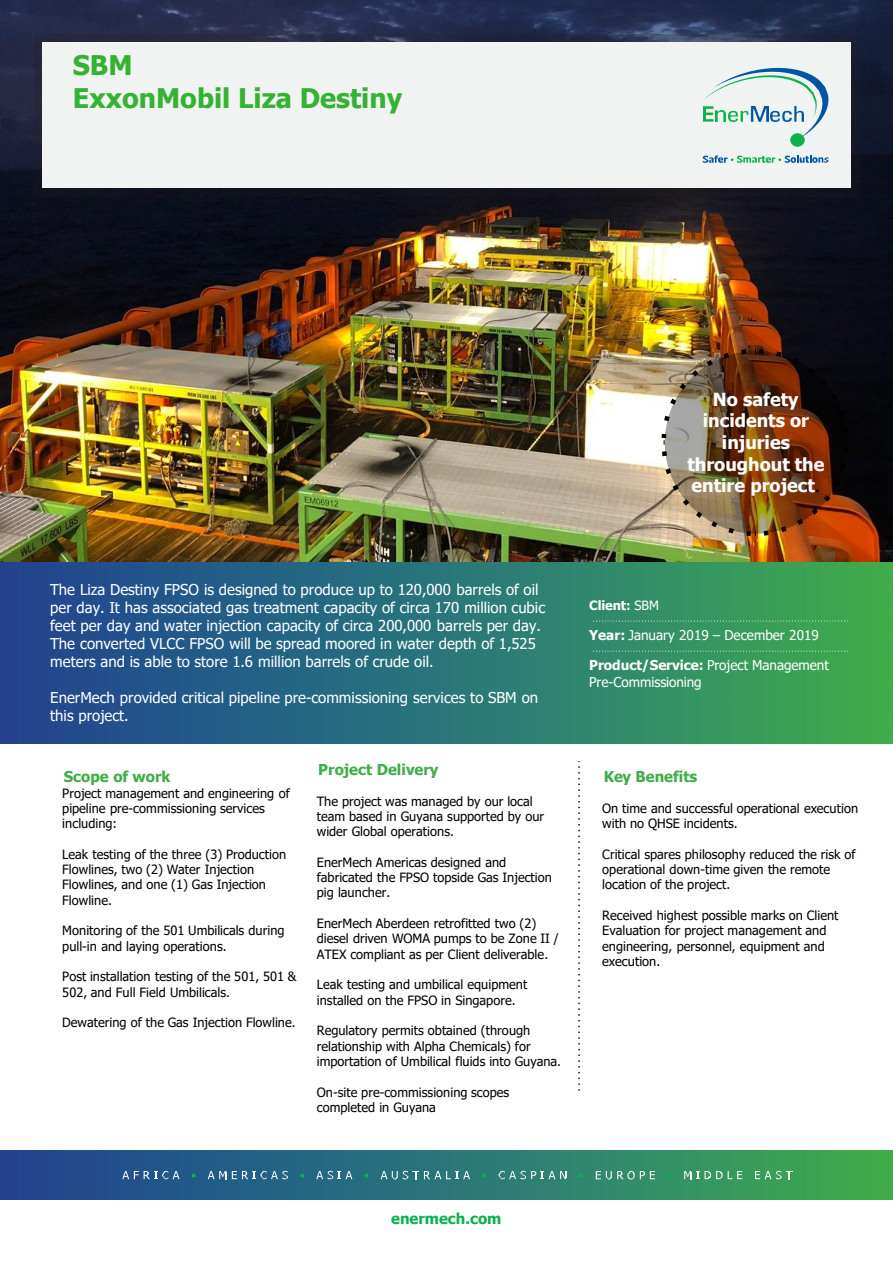
<style>
.page{position:relative;width:893px;height:1264px;background:#fff}
.page>*{position:absolute;margin:0;border:0;box-sizing:border-box;transform-origin:0 0}
.t1{font:700 27px "Tahoma";color:#34b233}
.t2{font:700 18px/21.6px "Tahoma";color:#fff;text-align:center}
.t3{font:15px/18px "Tahoma";color:#fff}
.t4{font:700 15px "Tahoma";color:#40ad49}
.t5{font:700 15px "Tahoma";color:#0ab14d}
.t6{font:13.5px "Tahoma";color:#fff}
.t7{font:12.75px/15.3px "Tahoma";color:#000}
.t8{font:700 12.75px "Tahoma";letter-spacing:-.005em;color:#fff}
.s1{font-weight:400;color:#000}
.s2{font-weight:400}
.s3{font-weight:700}
</style>
<div class="page">
<img style="left:0;top:0;width:892px;height:562px">
<img style="left:659px;top:346px;width:192px;height:192px">
<div style="left:34px;top:34px;width:825px;height:162px;background:#231f20;opacity:.25"></div>
<div style="left:42px;top:42px;width:808px;height:146px;background:#f1f2f2"></div>
<img style="left:0;top:562px;width:892px;height:181px">
<img style="left:0;top:1150px;width:892px;height:49px">
<svg style="left:684px;top:1170px;width:58px;height:8px"></svg>
<svg style="left:755px;top:1170px;width:37px;height:8px"></svg>
<svg style="left:667px;top:1173px;width:4px;height:4px"></svg>
<svg style="left:595px;top:1170px;width:16px;height:9px"></svg>
<svg style="left:617px;top:1170px;width:38px;height:9px"></svg>
<svg style="left:579px;top:1173px;width:3px;height:4px"></svg>
<svg style="left:498px;top:1170px;width:68px;height:8px"></svg>
<svg style="left:482px;top:1173px;width:4px;height:4px"></svg>
<svg style="left:380px;top:1170px;width:90px;height:9px"></svg>
<svg style="left:364px;top:1173px;width:4px;height:4px"></svg>
<svg style="left:316px;top:1170px;width:36px;height:8px"></svg>
<svg style="left:300px;top:1173px;width:4px;height:4px"></svg>
<svg style="left:208px;top:1170px;width:18px;height:8px"></svg>
<svg style="left:232px;top:1170px;width:56px;height:8px"></svg>
<svg style="left:192px;top:1173px;width:3px;height:4px"></svg>
<svg style="left:122px;top:1170px;width:57px;height:8px"></svg>
<svg style="left:578px;top:761px;width:1px;height:329px"></svg>
<svg style="left:593px;top:620px;width:255px;height:1px"></svg>
<svg style="left:593px;top:650px;width:255px;height:1px"></svg>
<svg style="left:703px;top:68px;width:125px;height:72px"></svg>
<img style="left:790px;top:133px;width:14px;height:14px">
<svg style="left:702px;top:155px;width:126px;height:8px"></svg>
<p class="t1" style="left:73px;top:46px;width:61px">SBM</p>
<p class="t1" style="left:73px;top:79px;width:331px">ExxonMobil Liza Destiny</p>
<p class="t2" style="left:687px;top:389px;width:139px">No safety incidents or injuries throughout the entire project<span class="s1">.</span></p>
<p class="t3" style="left:50px;top:581px;width:496px">The Liza Destiny FPSO is designed to produce up to 120,000 barrels of oil per day. It has associated gas treatment capacity of circa 170 million cubic feet per day and water injection capacity of circa 200,000 barrels per day.<br>The converted VLCC FPSO will be spread moored in water depth of 1,525 meters and is able to store 1.6 million barrels of crude oil.</p>
<p class="t3" style="left:50px;top:689px;width:489px">EnerMech provided critical pipeline pre-commissioning services to SBM on this project.</p>
<p class="t4" style="left:64px;top:765px;width:108px">Scope of work</p>
<p class="t7" style="left:62px;top:785px;width:229px">Project management and engineering of pipeline pre-commissioning services including:</p>
<p class="t7" style="left:62px;top:847px;width:225px">Leak testing of the three (3) Production<br>Flowlines, two (2) Water Injection<br>Flowlines, and one (1) Gas Injection<br>Flowline.</p>
<p class="t7" style="left:62px;top:923px;width:224px">Monitoring of the 501 Umbilicals during pull-in and laying operations.</p>
<p class="t7" style="left:62px;top:969px;width:235px">Post installation testing of the 501, 501 &amp;<br>502, and Full Field Umbilicals.</p>
<p class="t7" style="left:62px;top:1015px;width:235px">Dewatering of the Gas Injection Flowline.</p>
<p class="t4" style="left:318px;top:758px;width:122px">Project Delivery</p>
<p class="t7" style="left:317px;top:793px;width:229px">The project was managed by our local team based in Guyana supported by our wider Global operations.</p>
<p class="t7" style="left:317px;top:855px;width:237px">EnerMech Americas designed and fabricated the FPSO topside Gas Injection pig launcher.</p>
<p class="t7" style="left:317px;top:916px;width:243px">EnerMech Aberdeen retrofitted two (2) diesel driven WOMA pumps to be Zone II /<br>ATEX compliant as per Client deliverable.</p>
<p class="t7" style="left:317px;top:977px;width:212px">Leak testing and umbilical equipment installed on the FPSO in Singapore.</p>
<p class="t7" style="left:317px;top:1023px;width:246px">Regulatory permits obtained (through relationship with Alpha Chemicals) for importation of Umbilical fluids into Guyana.</p>
<p class="t7" style="left:317px;top:1084px;width:194px">On-site pre-commissioning scopes completed in Guyana</p>
<p class="t8" style="left:589px;top:596px;width:71px">Client: <span class="s2">SBM</span></p>
<p class="t6" style="left:589px;top:626px;width:231px"><span class="s3">Year:</span> January 2019 – December 2019</p>
<p class="t6" style="left:589px;top:655px;width:241px"><span class="s3">Product/Service:</span> Project Management</p>
<p class="t6" style="left:589px;top:673px;width:114px">Pre-Commissioning</p>
<p class="t4" style="left:603px;top:765px;width:95px">Key Benefits</p>
<p class="t7" style="left:602px;top:801px;width:257px">On time and successful operational execution with no QHSE incidents.</p>
<p class="t7" style="left:602px;top:847px;width:255px">Critical spares philosophy reduced the risk of operational down-time given the remote location of the project.</p>
<p class="t7" style="left:602px;top:908px;width:238px">Received highest possible marks on Client Evaluation for project management and engineering, personnel, equipment and execution.</p>
<p class="t5" style="left:391px;top:1207px;width:112px">enermech.com</p>
</div>
